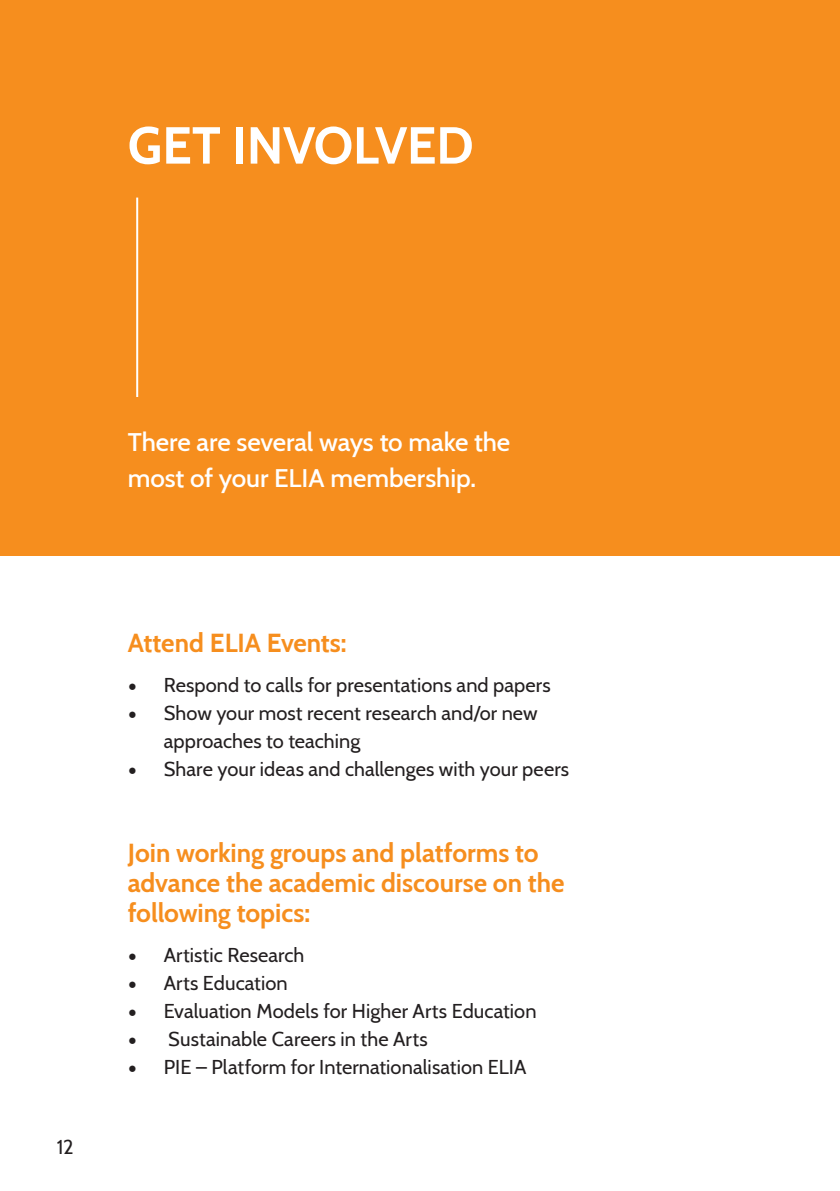
<style>
.page{position:relative;width:840px;height:1191px;background:#fff}
.page>*{position:absolute;margin:0;border:0;box-sizing:border-box;transform-origin:0 0}
.t1{font:700 52px "Cabin";letter-spacing:-.005em;color:#fff}
.t2{font:700 26px/30px "Cabin";color:#f68e1e}
.t3{font:500 26px/36px "Cabin";letter-spacing:-.005em;color:#fff}
.t4{font:20px/28px "Cabin";letter-spacing:.005em;color:#231f20}
.s1{font-family:"Minion Pro";font-size:24px}
</style>
<div class="page">
<div style="left:0;top:0;width:839px;height:556px;background:#f68e1e"></div>
<hr style="left:136px;top:197px;width:2px;height:200px;background:#fff">
<p class="t1" style="left:128px;top:104px;width:347px">GET INVOLVED</p>
<p class="t3" style="left:128px;top:422px;width:384px">There are several ways to make the most of your ELIA membership.</p>
<p class="t4" style="left:57px;top:1131px;width:18px">12</p>
<p class="t2" style="left:128px;top:626px;width:220px">Attend ELIA Events:</p>
<p class="t4" style="left:128px;top:669px;width:424px"><span class="s1">•</span> Respond to calls for presentations and papers</p>
<p class="t4" style="left:164px;top:697px;width:375px;text-indent:-36px"><span class="s1">•</span> Show your most recent research and/or new approaches to teaching</p>
<p class="t4" style="left:128px;top:753px;width:443px"><span class="s1">•</span> Share your ideas and challenges with your peers</p>
<p class="t2" style="left:128px;top:836px;width:412px">Join working groups and platforms to</p>
<p class="t2" style="left:128px;top:866px;width:438px">advance the academic discourse on the following topics:</p>
<p class="t4" style="left:128px;top:939px;width:178px"><span class="s1">•</span> Artistic Research</p>
<p class="t4" style="left:128px;top:967px;width:161px"><span class="s1">•</span> Arts Education</p>
<p class="t4" style="left:128px;top:995px;width:410px"><span class="s1">•</span> Evaluation Models for Higher Arts Education</p>
<p class="t4" style="left:128px;top:1023px;width:301px"><span class="s1">•</span> Sustainable Careers in the Arts</p>
<p class="t4" style="left:128px;top:1051px;width:400px"><span class="s1">•</span> PIE – Platform for Internationalisation ELIA</p>
</div>
